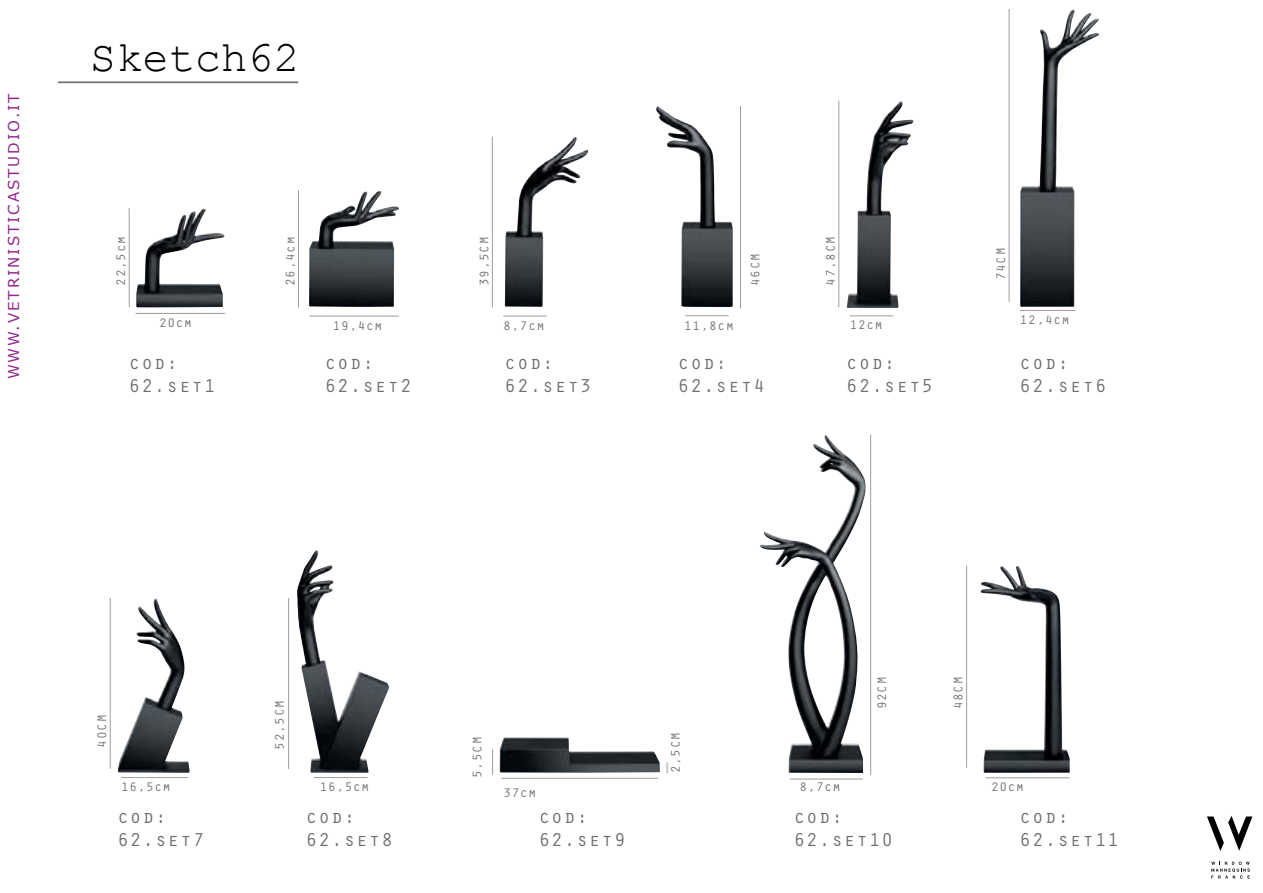
<style>
.page{position:relative;width:1263px;height:893px;background:#fff}
.page>*{position:absolute;margin:0;border:0;box-sizing:border-box;transform-origin:0 0}
.t1{font:43.65px "Courier New";color:#000}
.t2{font:19.35px/23.2px "Orator Std";letter-spacing:.05em;color:#6d6e71}
.t3{font:15px "Verdana";letter-spacing:.13em;color:#92278f}
.t4{font:12.9px "Orator Std";letter-spacing:.05em;color:#6d6e71}
</style>
<div class="page">
<img style="left:118px;top:599px;width:72px;height:174px">
<img style="left:500px;top:737px;width:160px;height:36px">
<img style="left:760px;top:435px;width:106px;height:338px">
<img style="left:980px;top:566px;width:90px;height:207px">
<img style="left:297px;top:550px;width:92px;height:223px">
<img style="left:136px;top:209px;width:89px;height:99px">
<img style="left:309px;top:191px;width:90px;height:116px">
<img style="left:505px;top:137px;width:83px;height:170px">
<img style="left:656px;top:106px;width:77px;height:201px">
<img style="left:847px;top:101px;width:66px;height:207px">
<img style="left:1020px;top:9px;width:79px;height:298px">
<hr style="left:129px;top:208px;width:1px;height:99px;background:#9e9ea1">
<hr style="left:136px;top:313px;width:89px;height:1px;background:#9e9ea1">
<hr style="left:298px;top:190px;width:1px;height:117px;background:#9e9ea1">
<hr style="left:309px;top:316px;width:90px;height:1px;background:#9e9ea1">
<hr style="left:492px;top:137px;width:1px;height:170px;background:#9e9ea1">
<hr style="left:503px;top:316px;width:44px;height:1px;background:#9e9ea1">
<hr style="left:740px;top:106px;width:1px;height:202px;background:#9e9ea1">
<hr style="left:685px;top:315px;width:44px;height:1px;background:#9e9ea1">
<hr style="left:838px;top:101px;width:1px;height:206px;background:#9e9ea1">
<hr style="left:850px;top:315px;width:43px;height:1px;background:#9e9ea1">
<hr style="left:1009px;top:9px;width:1px;height:293px;background:#9e9ea1">
<hr style="left:1020px;top:310px;width:55px;height:1px;background:#9e9ea1">
<hr style="left:110px;top:598px;width:1px;height:171px;background:#9e9ea1">
<hr style="left:121px;top:777px;width:67px;height:1px;background:#9e9ea1">
<hr style="left:288px;top:598px;width:1px;height:171px;background:#9e9ea1">
<hr style="left:314px;top:777px;width:54px;height:1px;background:#9e9ea1">
<svg style="left:492px;top:750px;width:1px;height:25px"></svg>
<hr style="left:501px;top:778px;width:157px;height:1px;background:#9e9ea1">
<hr style="left:870px;top:435px;width:1px;height:340px;background:#9e9ea1">
<hr style="left:790px;top:779px;width:73px;height:1px;background:#9e9ea1">
<hr style="left:966px;top:566px;width:1px;height:202px;background:#9e9ea1">
<hr style="left:985px;top:777px;width:84px;height:1px;background:#9e9ea1">
<hr style="left:58px;top:81px;width:240px;height:2px;background:#6d6e71">
<svg style="left:1207px;top:816px;width:45px;height:35px"></svg>
<svg style="left:1211px;top:862px;width:39px;height:17px"></svg>
<p class="t3" style="left:4px;top:379px;width:287px;rotate:-90deg">WWW.VETRINISTICASTUDIO.IT</p>
<h1 class="t1" style="left:90px;top:31px;width:211px">Sketch62</h1>
<p class="t4" style="left:112px;top:286px;width:51px;rotate:-90deg">22,5cm</p>
<p class="t4" style="left:281px;top:286px;width:51px;rotate:-90deg">26,4cm</p>
<p class="t4" style="left:475px;top:286px;width:51px;rotate:-90deg">39,5CM</p>
<p class="t4" style="left:746px;top:286px;width:34px;rotate:-90deg">46CM</p>
<p class="t4" style="left:821px;top:286px;width:51px;rotate:-90deg">47,8CM</p>
<p class="t4" style="left:991px;top:280px;width:34px;rotate:-90deg">74CM</p>
<p class="t4" style="left:159px;top:313px;width:34px">20cm</p>
<p class="t4" style="left:333px;top:316px;width:51px">19,4cm</p>
<p class="t4" style="left:503px;top:316px;width:43px">8,7cm</p>
<p class="t4" style="left:684px;top:316px;width:51px">11,8cm</p>
<p class="t4" style="left:850px;top:316px;width:34px">12cm</p>
<p class="t4" style="left:1020px;top:310px;width:51px">12,4cm</p>
<p class="t2" style="left:129px;top:350px;width:88px">cod:<br>62.set1</p>
<p class="t2" style="left:325px;top:350px;width:88px">cod:<br>62.set2</p>
<p class="t2" style="left:505px;top:350px;width:88px">cod:<br>62.set3</p>
<p class="t2" style="left:678px;top:350px;width:88px">cod:<br>62.set4</p>
<p class="t2" style="left:846px;top:350px;width:88px">cod:<br>62.set5</p>
<p class="t2" style="left:1020px;top:350px;width:88px">cod:<br>62.set6</p>
<p class="t4" style="left:93px;top:747px;width:34px;rotate:-90deg">40CM</p>
<p class="t4" style="left:121px;top:778px;width:51px">16,5cm</p>
<p class="t4" style="left:270px;top:750px;width:51px;rotate:-90deg">52,5CM</p>
<p class="t4" style="left:320px;top:778px;width:51px">16,5cm</p>
<p class="t4" style="left:468px;top:778px;width:43px;rotate:-90deg">5,5CM</p>
<p class="t4" style="left:503px;top:783px;width:34px">37cm</p>
<p class="t4" style="left:666px;top:773px;width:43px;rotate:-90deg">2,5CM</p>
<p class="t4" style="left:799px;top:778px;width:43px">8,7cm</p>
<p class="t4" style="left:873px;top:709px;width:34px;rotate:-90deg">92CM</p>
<p class="t4" style="left:949px;top:709px;width:34px;rotate:-90deg">48CM</p>
<p class="t4" style="left:991px;top:778px;width:34px">20cm</p>
<p class="t2" style="left:117px;top:804px;width:88px">cod:<br>62.set7</p>
<p class="t2" style="left:306px;top:804px;width:88px">cod:<br>62.set8</p>
<p class="t2" style="left:539px;top:804px;width:88px">cod:<br>62.set9</p>
<p class="t2" style="left:794px;top:804px;width:101px">cod:<br>62.set10</p>
<p class="t2" style="left:1020px;top:804px;width:101px">cod:<br>62.set11</p>
</div>
